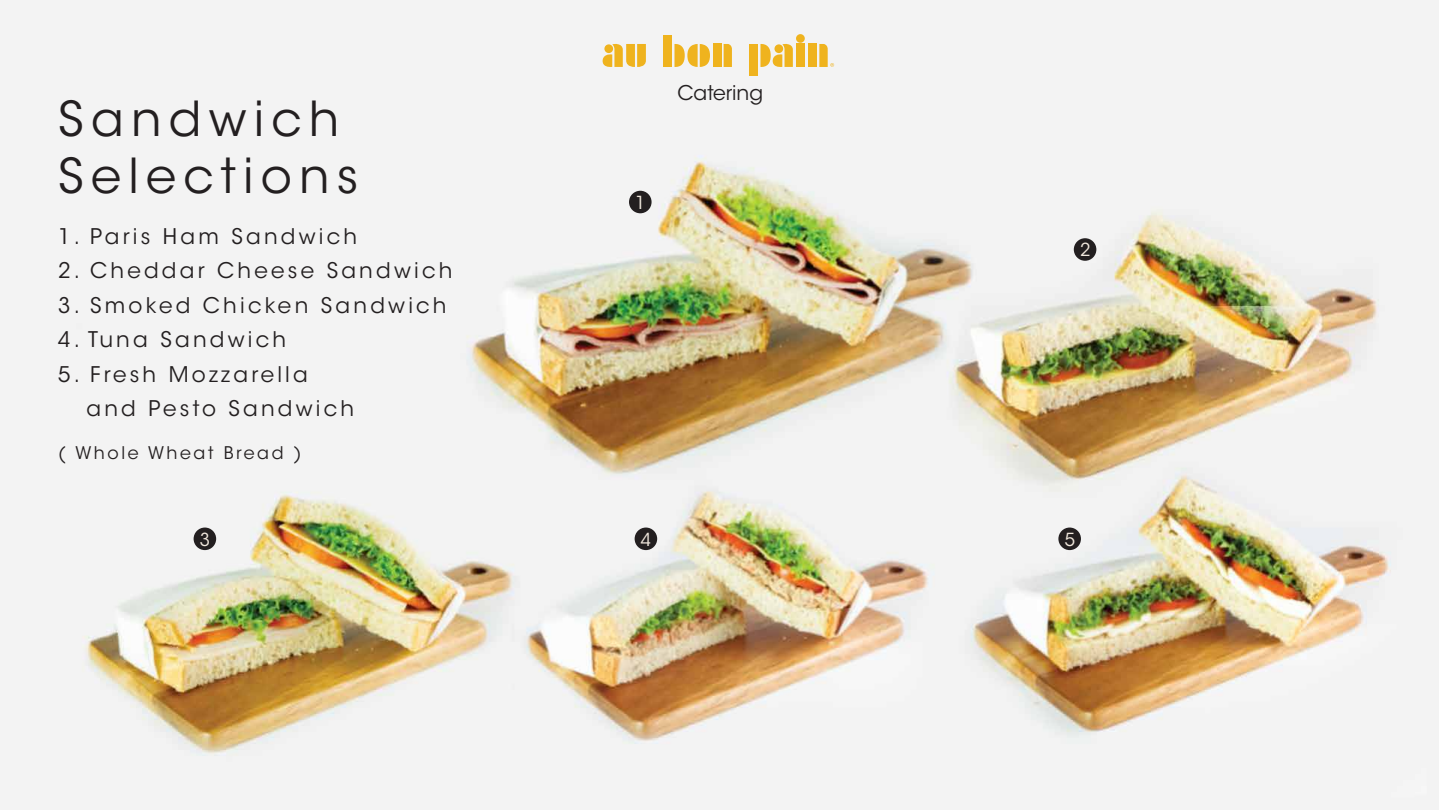
<style>
.page{position:relative;width:1440px;height:810px;background:#fff}
.page>*{position:absolute;margin:0;border:0;box-sizing:border-box;transform-origin:0 0}
.t1{font:47.92px/57.5px "ITC Avant Garde Std";letter-spacing:.15em;color:#231f20}
.t2{font:21.45px/34.5px "ITC Avant Garde Std";letter-spacing:.15em;color:#231f20}
.t3{font:20.17px "ITC Avant Garde Std";color:#231f20}
.t4{font:17.85px "ITC Avant Garde Std";color:#f0e7dc}
.t5{font:17.33px "ITC Avant Garde Std";letter-spacing:.15em;color:#231f20}
</style>
<div class="page">
<img style="left:0;top:0;width:1438px;height:810px">
<div style="left:664px;top:35px;width:8px;height:32px;background:#efb31e"></div>
<svg style="left:675px;top:44px;width:35px;height:23px"></svg>
<div style="left:713px;top:44px;width:8px;height:23px;background:#efb31e"></div>
<svg style="left:724px;top:44px;width:8px;height:23px"></svg>
<div style="left:808px;top:44px;width:9px;height:23px;background:#efb31e"></div>
<svg style="left:819px;top:44px;width:15px;height:23px"></svg>
<div style="left:796px;top:34px;width:9px;height:9px;background:#efb31e;border-radius:50%"></div>
<div style="left:796px;top:44px;width:9px;height:23px;background:#efb31e"></div>
<svg style="left:603px;top:43px;width:43px;height:24px"></svg>
<div style="left:750px;top:44px;width:8px;height:31px;background:#efb31e"></div>
<svg style="left:760px;top:43px;width:33px;height:24px"></svg>
<div style="left:629px;top:191px;width:23px;height:22px;background:#231f20;border-radius:50%"></div>
<div style="left:1074px;top:238px;width:22px;height:23px;background:#231f20;border-radius:50%"></div>
<div style="left:194px;top:528px;width:22px;height:22px;background:#231f20;border-radius:50%"></div>
<div style="left:635px;top:528px;width:22px;height:22px;background:#231f20;border-radius:50%"></div>
<div style="left:1058px;top:528px;width:23px;height:22px;background:#231f20;border-radius:50%"></div>
<h1 class="t1" style="left:58px;top:90px;width:302px">Sandwich<br>Selections</h1>
<p class="t2" style="left:58px;top:219px;width:300px">1. Paris Ham Sandwich</p>
<p class="t2" style="left:58px;top:254px;width:396px">2. Cheddar Cheese Sandwich</p>
<p class="t2" style="left:58px;top:288px;width:390px">3. Smoked Chicken Sandwich</p>
<p class="t2" style="left:58px;top:323px;width:229px">4. Tuna Sandwich</p>
<p class="t2" style="left:86px;top:357px;width:269px;text-indent:-28px">5. Fresh Mozzarella and Pesto Sandwich</p>
<p class="t5" style="left:58px;top:442px;width:245px">( Whole Wheat Bread )</p>
<p class="t4" style="left:635px;top:192px;width:12px">1</p>
<p class="t3" style="left:677px;top:80px;width:87px">Catering</p>
<p class="t4" style="left:1080px;top:239px;width:12px">2</p>
<p class="t4" style="left:200px;top:528px;width:12px">3</p>
<p class="t4" style="left:641px;top:528px;width:12px">4</p>
<p class="t4" style="left:1065px;top:528px;width:12px">5</p>
</div>
